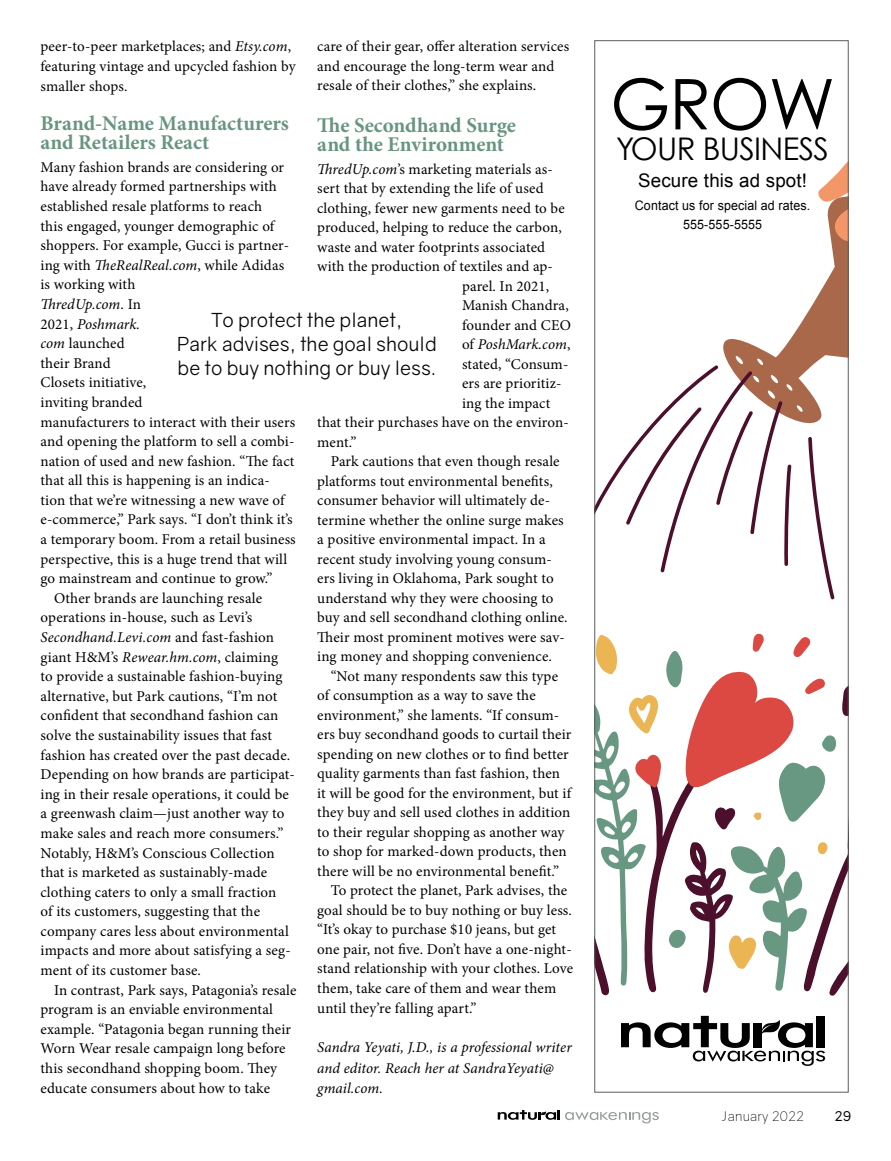
<style>
.page{position:relative;width:891px;height:1161px;background:#fff}
.page>*{position:absolute;margin:0;border:0;box-sizing:border-box;transform-origin:0 0}
.t1{font:70.05px "Century Gothic";color:#000}
.t2{font:31.2px "Century Gothic";letter-spacing:-.02em;color:#000}
.t3{font:700 21px/19.5px "Minion Pro";letter-spacing:-.01em;color:#689580}
.t4{font:19.5px/24px "Gravity";color:#060606;text-align:center}
.t5{font:18.75px "Arial";letter-spacing:.01em;color:#000}
.t6{font:15px/19.5px "Minion Pro";letter-spacing:.01em;color:#000}
.t7{font:italic 15px/20.1px "Minion Pro";color:#000}
.t8{font:300 13.5px "Gravity";letter-spacing:.01em;color:#000}
.t9{font:13.5px "Gravity";color:#000}
.t10{font:13.05px/18.8px "Arial";letter-spacing:.01em;color:#000;text-align:center;scale:.95 1}
.s1{font-style:italic}
.s2{font-style:normal}
</style>
<div class="page">
<svg style="left:498px;top:1110px;width:161px;height:13px"></svg>
<svg style="left:597px;top:163px;width:249px;height:436px"></svg>
<svg style="left:597px;top:633px;width:249px;height:363px"></svg>
<svg style="left:621px;top:1016px;width:204px;height:50px"></svg>
<p class="t6" style="left:317px;top:37px;width:254px">care of their gear, offer alteration services and encourage the long-term wear and resale of their clothes,” she explains.</p>
<h3 class="t3" style="left:317px;top:115px;width:200px">The Secondhand Surge and the Environment</h3>
<p class="t6" style="left:317px;top:159px;width:237px"><span class="s1">ThredUp.com</span>’s marketing materials as-</p>
<p class="t6" style="left:317px;top:179px;width:228px">sert that by extending the life of used</p>
<p class="t6" style="left:317px;top:198px;width:249px">clothing, fewer new garments need to be</p>
<p class="t6" style="left:317px;top:218px;width:246px">produced, helping to reduce the carbon,</p>
<p class="t6" style="left:317px;top:237px;width:229px">waste and water footprints associated</p>
<p class="t6" style="left:317px;top:257px;width:237px">with the production of textiles and ap-</p>
<p class="t6" style="left:462px;top:276px;width:89px">parel. In 2021,</p>
<p class="t6" style="left:462px;top:296px;width:108px">Manish Chandra,</p>
<p class="t6" style="left:462px;top:315px;width:110px">founder and CEO</p>
<p class="t7" style="left:462px;top:334px;width:110px"><span class="s2">of</span> PoshMark.com<span class="s2">,</span></p>
<p class="t6" style="left:462px;top:354px;width:108px">stated, “Consum-</p>
<p class="t6" style="left:462px;top:374px;width:101px">ers are prioritiz-</p>
<p class="t6" style="left:462px;top:393px;width:90px">ing the impact</p>
<p class="t6" style="left:317px;top:413px;width:253px">that their purchases have on the environ-</p>
<p class="t6" style="left:317px;top:432px;width:41px">ment.”</p>
<p class="t6" style="left:331px;top:452px;width:230px">Park cautions that even though resale</p>
<p class="t6" style="left:317px;top:471px;width:237px">platforms tout environmental benefits,</p>
<p class="t6" style="left:317px;top:491px;width:234px">consumer behavior will ultimately de-</p>
<p class="t6" style="left:317px;top:510px;width:248px">termine whether the online surge makes</p>
<p class="t6" style="left:317px;top:530px;width:230px">a positive environmental impact. In a</p>
<p class="t6" style="left:317px;top:549px;width:236px">recent study involving young consum-</p>
<p class="t6" style="left:317px;top:569px;width:238px">ers living in Oklahoma, Park sought to</p>
<p class="t6" style="left:317px;top:588px;width:238px">understand why they were choosing to</p>
<p class="t6" style="left:317px;top:608px;width:252px">buy and sell secondhand clothing online.</p>
<p class="t6" style="left:317px;top:627px;width:249px">Their most prominent motives were sav-</p>
<p class="t6" style="left:317px;top:647px;width:236px">ing money and shopping convenience.</p>
<p class="t6" style="left:331px;top:666px;width:229px">“Not many respondents saw this type</p>
<p class="t6" style="left:317px;top:686px;width:220px">of consumption as a way to save the</p>
<p class="t6" style="left:317px;top:705px;width:243px">environment,” she laments. “If consum-</p>
<p class="t6" style="left:317px;top:725px;width:256px">ers buy secondhand goods to curtail their</p>
<p class="t6" style="left:317px;top:744px;width:253px">spending on new clothes or to find better</p>
<p class="t6" style="left:317px;top:764px;width:244px">quality garments than fast fashion, then</p>
<p class="t6" style="left:317px;top:783px;width:255px">it will be good for the environment, but if</p>
<p class="t6" style="left:317px;top:803px;width:255px">they buy and sell used clothes in addition</p>
<p class="t6" style="left:317px;top:822px;width:249px">to their regular shopping as another way</p>
<p class="t6" style="left:317px;top:842px;width:251px">to shop for marked-down products, then</p>
<p class="t6" style="left:317px;top:861px;width:243px">there will be no environmental benefit.”</p>
<p class="t6" style="left:331px;top:881px;width:238px">To protect the planet, Park advises, the</p>
<p class="t6" style="left:317px;top:900px;width:256px">goal should be to buy nothing or buy less.</p>
<p class="t6" style="left:317px;top:920px;width:240px">“It’s okay to purchase $10 jeans, but get</p>
<p class="t6" style="left:317px;top:939px;width:256px">one pair, not five. Don’t have a one-night-</p>
<p class="t6" style="left:317px;top:959px;width:257px">stand relationship with your clothes. Love</p>
<p class="t6" style="left:317px;top:978px;width:241px">them, take care of them and wear them</p>
<p class="t6" style="left:317px;top:998px;width:161px">until they’re falling apart.”</p>
<p class="t7" style="left:317px;top:1038px;width:256px">Sandra Yeyati, J.D., is a professional writer and editor. Reach her at SandraYeyati@ gmail.com.</p>
<p class="t6" style="left:40px;top:37px;width:257px">peer-to-peer marketplaces; and <span class="s1">Etsy.com</span>, featuring vintage and upcycled fashion by smaller shops.</p>
<h3 class="t3" style="left:40px;top:113px;width:250px">Brand-Name Manufacturers and Retailers React</h3>
<p class="t6" style="left:40px;top:157px;width:245px">Many fashion brands are considering or</p>
<p class="t6" style="left:40px;top:177px;width:238px">have already formed partnerships with</p>
<p class="t6" style="left:40px;top:197px;width:223px">established resale platforms to reach</p>
<p class="t6" style="left:40px;top:216px;width:235px">this engaged, younger demographic of</p>
<p class="t6" style="left:40px;top:236px;width:250px">shoppers. For example, Gucci is partner-</p>
<p class="t6" style="left:40px;top:255px;width:245px">ing with <span class="s1">TheRealReal.com</span>, while Adidas</p>
<p class="t6" style="left:40px;top:275px;width:96px">is working with</p>
<p class="t7" style="left:40px;top:294px;width:102px">ThredUp.com<span class="s2">. In</span></p>
<p class="t7" style="left:40px;top:314px;width:101px"><span class="s2">2021,</span> Poshmark.</p>
<p class="t6" style="left:40px;top:334px;width:86px"><span class="s1">com</span> launched</p>
<p class="t6" style="left:40px;top:353px;width:72px">their Brand</p>
<p class="t6" style="left:40px;top:373px;width:107px">Closets initiative,</p>
<p class="t6" style="left:40px;top:392px;width:104px">inviting branded</p>
<p class="t6" style="left:40px;top:412px;width:256px">manufacturers to interact with their users</p>
<p class="t6" style="left:40px;top:432px;width:255px">and opening the platform to sell a combi-</p>
<p class="t6" style="left:40px;top:451px;width:256px">nation of used and new fashion. “The fact</p>
<p class="t6" style="left:40px;top:471px;width:231px">that all this is happening is an indica-</p>
<p class="t6" style="left:40px;top:490px;width:246px">tion that we’re witnessing a new wave of</p>
<p class="t6" style="left:40px;top:510px;width:254px">e-commerce,” Park says. “I don’t think it’s</p>
<p class="t6" style="left:40px;top:530px;width:257px">a temporary boom. From a retail business</p>
<p class="t6" style="left:40px;top:549px;width:248px">perspective, this is a huge trend that will</p>
<p class="t6" style="left:40px;top:569px;width:234px">go mainstream and continue to grow.”</p>
<p class="t6" style="left:54px;top:588px;width:210px">Other brands are launching resale</p>
<p class="t6" style="left:40px;top:608px;width:213px">operations in-house, such as Levi’s</p>
<p class="t7" style="left:40px;top:627px;width:235px">Secondhand.Levi.com <span class="s2">and fast-fashion</span></p>
<p class="t6" style="left:40px;top:647px;width:239px">giant H&amp;M’s <span class="s1">Rewear.hm.com</span>, claiming</p>
<p class="t6" style="left:40px;top:667px;width:244px">to provide a sustainable fashion-buying</p>
<p class="t6" style="left:40px;top:686px;width:239px">alternative, but Park cautions, “I’m not</p>
<p class="t6" style="left:40px;top:706px;width:239px">confident that secondhand fashion can</p>
<p class="t6" style="left:40px;top:726px;width:233px">solve the sustainability issues that fast</p>
<p class="t6" style="left:40px;top:745px;width:251px">fashion has created over the past decade.</p>
<p class="t6" style="left:40px;top:765px;width:256px">Depending on how brands are participat-</p>
<p class="t6" style="left:40px;top:784px;width:250px">ing in their resale operations, it could be</p>
<p class="t6" style="left:40px;top:804px;width:246px">a greenwash claim—just another way to</p>
<p class="t6" style="left:40px;top:823px;width:244px">make sales and reach more consumers.”</p>
<p class="t6" style="left:40px;top:843px;width:236px">Notably, H&amp;M’s Conscious Collection</p>
<p class="t6" style="left:40px;top:863px;width:228px">that is marketed as sustainably-made</p>
<p class="t6" style="left:40px;top:882px;width:237px">clothing caters to only a small fraction</p>
<p class="t6" style="left:40px;top:902px;width:221px">of its customers, suggesting that the</p>
<p class="t6" style="left:40px;top:921px;width:250px">company cares less about environmental</p>
<p class="t6" style="left:40px;top:941px;width:252px">impacts and more about satisfying a seg-</p>
<p class="t6" style="left:40px;top:961px;width:162px">ment of its customer base.</p>
<p class="t6" style="left:54px;top:980px;width:244px">In contrast, Park says, Patagonia’s resale</p>
<p class="t6" style="left:40px;top:1000px;width:234px">program is an enviable environmental</p>
<p class="t6" style="left:40px;top:1019px;width:252px">example. “Patagonia began running their</p>
<p class="t6" style="left:40px;top:1039px;width:247px">Worn Wear resale campaign long before</p>
<p class="t6" style="left:40px;top:1059px;width:238px">this secondhand shopping boom. They</p>
<p class="t6" style="left:40px;top:1078px;width:231px">educate consumers about how to take</p>
<h3 class="t4" style="left:177px;top:309px;width:261px">To protect the planet,<br>Park advises, the goal should be to buy nothing or buy less.</h3>
<h1 class="t1" style="left:610px;top:61px;width:227px">GROW</h1>
<h2 class="t2" style="left:616px;top:130px;width:214px">YOUR BUSINESS</h2>
<p class="t5" style="left:638px;top:168px;width:171px">Secure this ad spot!</p>
<p class="t10" style="left:635px;top:196px;width:186px">Contact us for special ad rates.<br>555-555-5555</p>
<p class="t8" style="left:721px;top:1108px;width:84px">January 2022</p>
<p class="t9" style="left:835px;top:1107px;width:18px">29</p>
</div>
